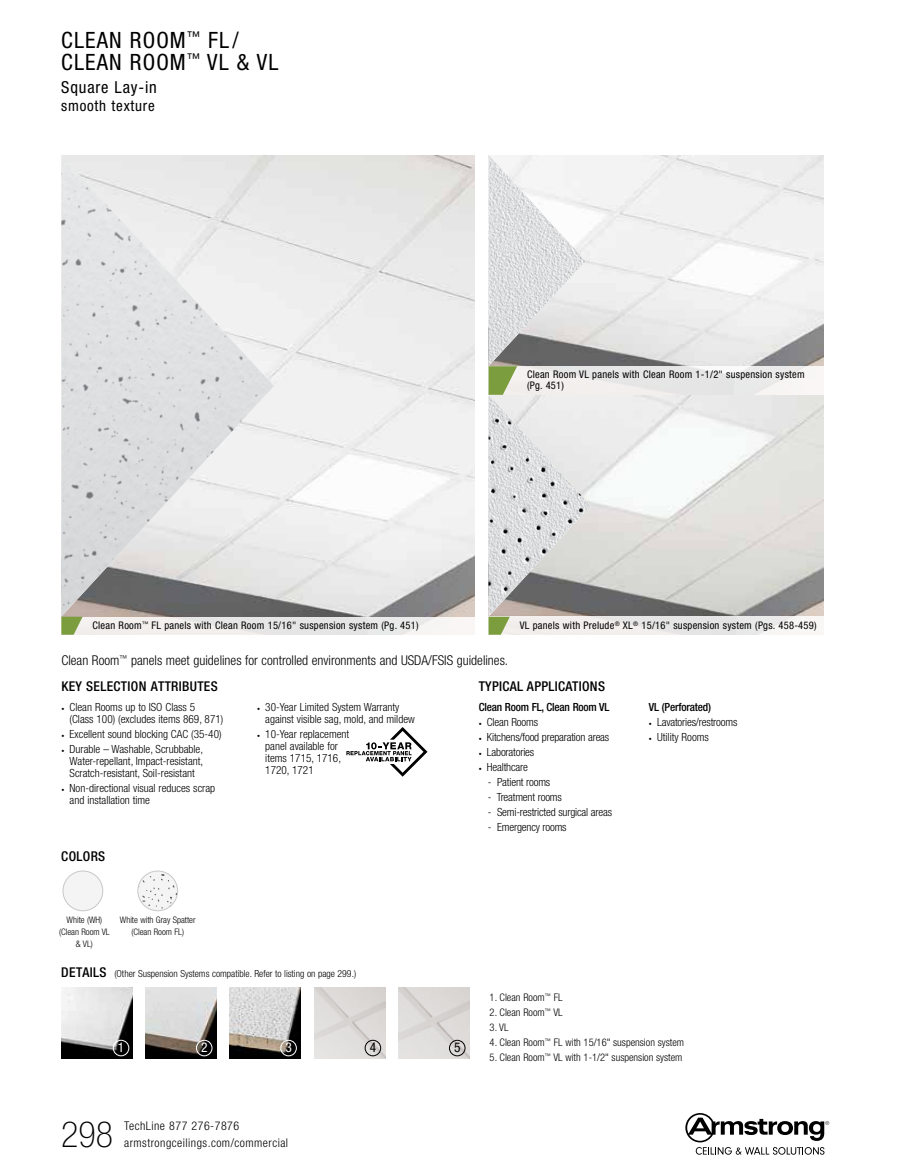
<style>
.page{position:relative;width:905px;height:1175px;background:#fff}
.page>*{position:absolute;margin:0;border:0;box-sizing:border-box;transform-origin:0 0}
.t1{font:100 condensed 36px "Helvetica Neue LT Std";color:#000}
.t2{font:condensed 22.5px/22.5px "Helvetica Neue LT Std";letter-spacing:.05em;color:#000}
.t3{font:condensed 16.5px "Helvetica Neue LT Std";letter-spacing:.05em;color:#000}
.t4{font:condensed 15px "Helvetica Neue LT Std";letter-spacing:.05em;color:#000}
.t5{font:300 condensed 13.5px "Helvetica Neue LT Std";color:#000}
.t6{font:500 condensed 13.5px "Helvetica Neue LT Std";letter-spacing:.025em;color:#000}
.t7{font:condensed 13.35px "Helvetica Neue LT Std";color:#fff}
.t8{font:condensed 13.35px "Helvetica Neue LT Std";color:#000}
.t9{font:300 condensed 12px/17.1px "Helvetica Neue LT Std";letter-spacing:.04em;color:#000}
.t10{font:300 condensed 11.25px/12px "Helvetica Neue LT Std";color:#000}
.t11{font:500 condensed 11.25px "Helvetica Neue LT Std";letter-spacing:-.015em;color:#000}
.t12{font:condensed 10.5px/10.5px "Helvetica Neue LT Std";letter-spacing:.025em;color:#000}
.t13{font:300 condensed 10.5px "Helvetica Neue LT Std";color:#000}
.t14{font:300 condensed 9.75px "Helvetica Neue LT Std";color:#000}
.t15{font:300 condensed 9px/12px "Helvetica Neue LT Std";color:#000;text-align:center}
.s1{font-size:6px}
.s2{font-weight:500;font-size:13.5px}
</style>
<div class="page">
<svg style="left:685px;top:1113px;width:144px;height:41px"></svg>
<img style="left:274px;top:155px;width:201px;height:461px">
<div style="left:61px;top:616px;width:414px;height:18px;background:linear-gradient(to right,#efecea,#ececec)"></div>
<img style="left:61px;top:155px;width:213px;height:461px">
<img style="left:590px;top:155px;width:234px;height:461px">
<svg style="left:590px;top:616px;width:205px;height:18px;fill:#e8e7e7"></svg>
<svg style="left:590px;top:366px;width:234px;height:29px;fill:#e9e9e9"></svg>
<div style="left:63px;top:871px;width:40px;height:39px;background:#f4f4f4;border-radius:50%"></div>
<div style="left:63px;top:870px;width:40px;height:41px;border:1px solid #c7c8ca;border-radius:50%"></div>
<svg style="left:138px;top:872px;width:40px;height:38px"></svg>
<div style="left:138px;top:870px;width:40px;height:41px;border:1px solid #c7c8ca;border-radius:50%"></div>
<svg style="left:488px;top:155px;width:102px;height:479px"></svg>
<svg style="left:61px;top:616px;width:22px;height:18px"></svg>
<img style="left:398px;top:987px;width:71px;height:71px">
<img style="left:146px;top:987px;width:70px;height:71px">
<img style="left:61px;top:987px;width:71px;height:71px">
<div style="left:113px;top:1040px;width:16px;height:16px;border:1px solid #fff;border-radius:50%"></div>
<img style="left:230px;top:987px;width:71px;height:71px">
<div style="left:280px;top:1040px;width:16px;height:16px;border:1px solid #fff;border-radius:50%"></div>
<img style="left:314px;top:987px;width:71px;height:71px">
<div style="left:365px;top:1040px;width:16px;height:16px;border:1px solid #000;border-radius:50%"></div>
<div style="left:449px;top:1040px;width:16px;height:16px;border:1px solid #000;border-radius:50%"></div>
<div style="left:196px;top:1040px;width:16px;height:16px;border:1px solid #fff;border-radius:50%"></div>
<svg style="left:346px;top:727px;width:81px;height:49px"></svg>
<h2 class="t2" style="left:61px;top:28px;width:218px">CLEAN ROOM<sup>™</sup> FL/<br>CLEAN ROOM<sup>™</sup> VL &amp; VL</h2>
<h3 class="t3" style="left:61px;top:77px;width:97px">Square Lay-in</h3>
<h3 class="t4" style="left:61px;top:97px;width:95px">smooth texture</h3>
<p class="t12" style="left:527px;top:369px;width:279px">Clean Room VL panels with Clean Room 1-1/2" suspension system (Pg. 451)</p>
<p class="t12" style="left:92px;top:620px;width:327px">Clean Room<sup>™</sup> FL panels with Clean Room 15/16" suspension system (Pg. 451)</p>
<p class="t5" style="left:61px;top:652px;width:448px">Clean Room<sup>™</sup> panels meet guidelines for controlled environments and USDA/FSIS guidelines.</p>
<p class="t12" style="left:519px;top:620px;width:298px">VL panels with Prelude<sup>®</sup> XL<sup>®</sup> 15/16" suspension system (Pgs. 458-459)</p>
<p class="t6" style="left:61px;top:678px;width:158px">KEY SELECTION ATTRIBUTES</p>
<p class="t10" style="left:70px;top:700px;width:155px;text-indent:-8px"><span class="s1">•</span> Clean Rooms up to ISO Class 5<br>(Class 100) (excludes items 869, 871)</p>
<p class="t10" style="left:61px;top:727px;width:162px"><span class="s1">•</span> Excellent sound blocking CAC (35-40)</p>
<p class="t10" style="left:70px;top:742px;width:135px;text-align:justify;text-indent:-8px"><span class="s1">•</span> Durable – Washable, Scrubbable, Water-repellant, Impact-resistant, Scratch-resistant, Soil-resistant</p>
<p class="t10" style="left:70px;top:781px;width:147px;text-indent:-8px"><span class="s1">•</span> Non-directional visual reduces scrap and installation time</p>
<p class="t6" style="left:61px;top:848px;width:45px">COLORS</p>
<p class="t10" style="left:265px;top:700px;width:151px;text-indent:-8px"><span class="s1">•</span> 30-Year Limited System Warranty against visible sag, mold, and mildew</p>
<p class="t10" style="left:265px;top:727px;width:85px;text-indent:-8px"><span class="s1">•</span> 10-Year replacement panel available for items 1715, 1716,<br>1720, 1721</p>
<p class="t6" style="left:478px;top:678px;width:128px">TYPICAL APPLICATIONS</p>
<p class="t11" style="left:478px;top:700px;width:132px">Clean Room FL, Clean Room VL</p>
<p class="t10" style="left:478px;top:715px;width:61px"><span class="s1">•</span> Clean Rooms</p>
<p class="t10" style="left:478px;top:730px;width:132px"><span class="s1">•</span> Kitchens/food preparation areas</p>
<p class="t10" style="left:478px;top:745px;width:57px"><span class="s1">•</span> Laboratories</p>
<p class="t10" style="left:478px;top:760px;width:51px"><span class="s1">•</span> Healthcare</p>
<p class="t10" style="left:487px;top:775px;width:64px">- Patient rooms</p>
<p class="t10" style="left:487px;top:790px;width:76px">- Treatment rooms</p>
<p class="t10" style="left:487px;top:805px;width:126px">- Semi-restricted surgical areas</p>
<p class="t10" style="left:487px;top:820px;width:80px">- Emergency rooms</p>
<p class="t11" style="left:649px;top:700px;width:63px">VL (Perforated)</p>
<p class="t10" style="left:649px;top:715px;width:90px"><span class="s1">•</span> Lavatories/restrooms</p>
<p class="t10" style="left:649px;top:730px;width:61px"><span class="s1">•</span> Utility Rooms</p>
<p class="t15" style="left:59px;top:914px;width:52px">White (WH) (Clean Room VL &amp; VL)</p>
<p class="t15" style="left:120px;top:914px;width:77px">White with Gray Spatter (Clean Room FL)</p>
<p class="t14" style="left:61px;top:968px;width:296px"><span class="s2">DETAILS</span> (Other Suspension Systems compatible. Refer to listing on page 299.)</p>
<p class="t7" style="left:118px;top:1040px;width:8px">1</p>
<p class="t7" style="left:201px;top:1040px;width:8px">2</p>
<p class="t7" style="left:285px;top:1040px;width:8px">3</p>
<p class="t8" style="left:370px;top:1040px;width:8px">4</p>
<p class="t8" style="left:454px;top:1040px;width:8px">5</p>
<p class="t13" style="left:489px;top:991px;width:75px">1. Clean Room<sup>™</sup> FL</p>
<p class="t13" style="left:489px;top:1006px;width:75px">2. Clean Room<sup>™</sup> VL</p>
<p class="t13" style="left:489px;top:1021px;width:20px">3. VL</p>
<p class="t13" style="left:489px;top:1036px;width:196px">4. Clean Room<sup>™</sup> FL with 15/16" suspension system</p>
<p class="t13" style="left:489px;top:1051px;width:194px">5. Clean Room<sup>™</sup> VL with 1-1/2" suspension system</p>
<h1 class="t1" style="left:61px;top:1113px;width:53px">298</h1>
<p class="t9" style="left:124px;top:1116px;width:165px">TechLine 877 276-7876 armstrongceilings.com/commercial</p>
</div>
